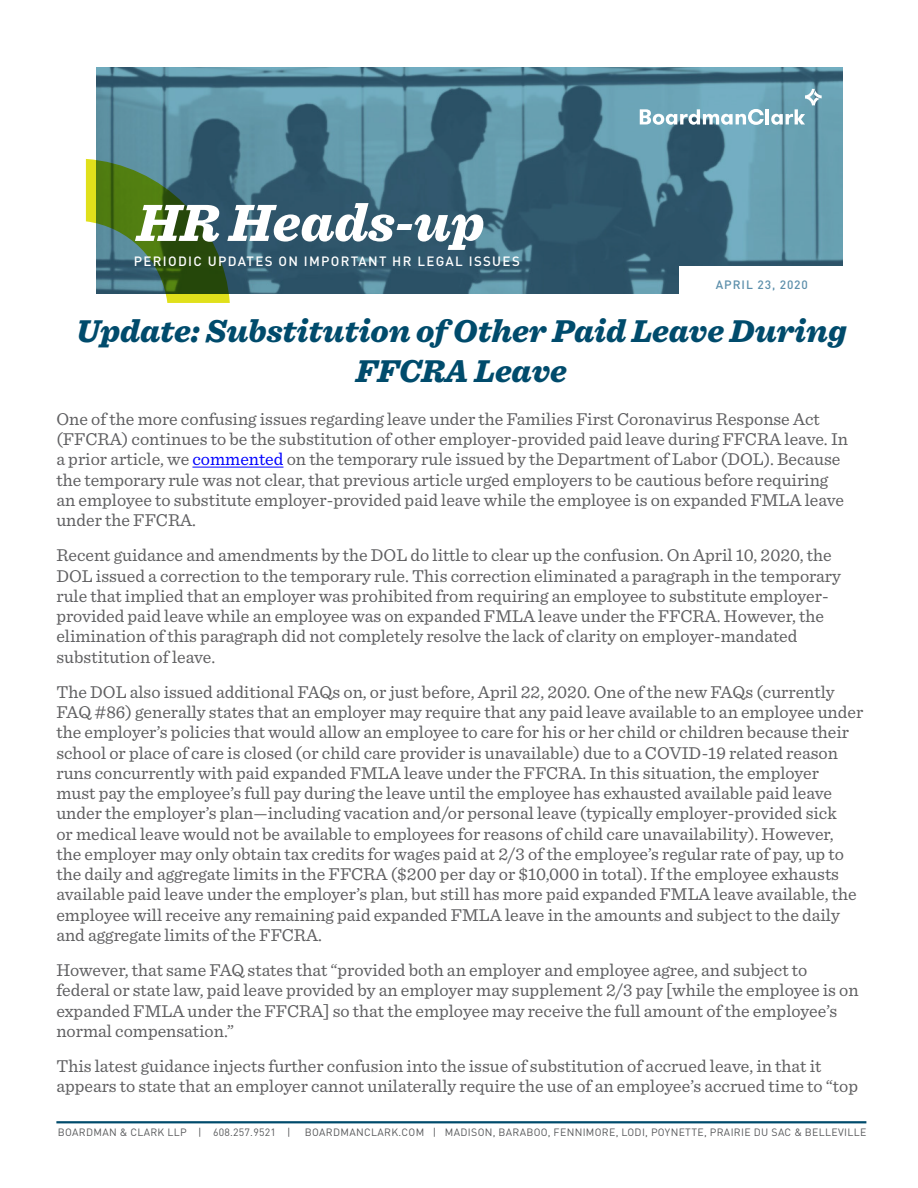
<style>
.page{position:relative;width:918px;height:1188px;background:#fff}
.page>*{position:absolute;margin:0;border:0;box-sizing:border-box;transform-origin:0 0}
.t1{font:italic 900 54.75px "Sentinel";color:#fff}
.t2{font:italic 900 33px/39.6px "Sentinel";color:#004b6c;text-align:center}
.t3{font:18px/20.2px "Sentinel";color:#5f5f61}
.t4{font:500 13.35px "DINOT";letter-spacing:.1em;color:#fff}
.t5{font:500 12px "DINOT";letter-spacing:.075em;color:#5c8fab}
.t6{font:10.5px "DINOT";letter-spacing:.03em;color:#57585a}
.s1{color:#00f}
</style>
<div class="page">
<hr style="left:56px;top:1121px;width:810px;height:2px;background:#004b6c">
<img style="left:96px;top:68px;width:746px;height:225px">
<svg style="left:86px;top:159px;width:144px;height:144px;background:#54784d"></svg>
<svg style="left:640px;top:109px;width:124px;height:16px"></svg>
<hr style="left:766px;top:109px;width:3px;height:15px;background:#fff">
<svg style="left:771px;top:89px;width:51px;height:36px;background:#81aebd"></svg>
<div style="left:680px;top:267px;width:164px;height:36px;background:#fff"></div>
<hr style="left:192px;top:467px;width:92px;height:1px;background:#00f">
<p class="t1" style="left:137px;top:179px;width:349px">HR Heads-up</p>
<p class="t4" style="left:134px;top:251px;width:388px">PERIODIC UPDATES ON IMPORTANT HR LEGAL ISSUES</p>
<p class="t5" style="left:716px;top:276px;width:94px">APRIL 23, 2020</p>
<p class="t2" style="left:76px;top:310px;width:772px">Update: Substitution of Other Paid Leave During<br>FFCRA Leave</p>
<p class="t3" style="left:56px;top:408px;width:793px">One of the more confusing issues regarding leave under the Families First Coronavirus Response Act (FFCRA) continues to be the substitution of other employer-provided paid leave during FFCRA leave. In a prior article, we <span class="s1">commented</span> on the temporary rule issued by the Department of Labor (DOL). Because the temporary rule was not clear, that previous article urged employers to be cautious before requiring an employee to substitute employer-provided paid leave while the employee is on expanded FMLA leave under the FFCRA.</p>
<p class="t3" style="left:56px;top:544px;width:786px">Recent guidance and amendments by the DOL do little to clear up the confusion. On April 10, 2020, the DOL issued a correction to the temporary rule. This correction eliminated a paragraph in the temporary rule that implied that an employer was prohibited from requiring an employee to substitute employer&shy;provided paid leave while an employee was on expanded FMLA leave under the FFCRA. However, the elimination of this paragraph did not completely resolve the lack of clarity on employer-mandated substitution of leave.</p>
<p class="t3" style="left:56px;top:681px;width:808px">The DOL also issued additional FAQs on, or just before, April 22, 2020. One of the new FAQs (currently FAQ #86) generally states that an employer may require that any paid leave available to an employee under the employer’s policies that would allow an employee to care for his or her child or children because their school or place of care is closed (or child care provider is unavailable) due to a COVID-19 related reason runs concurrently with paid expanded FMLA leave under the FFCRA. In this situation, the employer<br>must pay the employee’s full pay during the leave until the employee has exhausted available paid leave under the employer’s plan—including vacation and/or personal leave (typically employer-provided sick<br>or medical leave would not be available to employees for reasons of child care unavailability). However,<br>the employer may only obtain tax credits for wages paid at 2/3 of the employee’s regular rate of pay, up to the daily and aggregate limits in the FFCRA ($200 per day or $10,000 in total). If the employee exhausts available paid leave under the employer’s plan, but still has more paid expanded FMLA leave available, the employee will receive any remaining paid expanded FMLA leave in the amounts and subject to the daily and aggregate limits of the FFCRA.</p>
<p class="t3" style="left:56px;top:959px;width:804px">However, that same FAQ states that “provided both an employer and employee agree, and subject to federal or state law, paid leave provided by an employer may supplement 2/3 pay [while the employee is on expanded FMLA under the FFCRA] so that the employee may receive the full amount of the employee’s normal compensation.”</p>
<p class="t3" style="left:56px;top:1055px;width:803px">This latest guidance injects further confusion into the issue of substitution of accrued leave, in that it appears to state that an employer cannot unilaterally require the use of an employee’s accrued time to “top</p>
<p class="t6" style="left:58px;top:1124px;width:234px">BOARDMAN &amp; CLARK LLP | 608.257.9521 |</p>
<p class="t6" style="left:305px;top:1124px;width:563px">BOARDMANCLARK.COM | MADISON, BARABOO, FENNIMORE, LODI, POYNETTE, PRAIRIE DU SAC &amp; BELLEVILLE</p>
</div>
